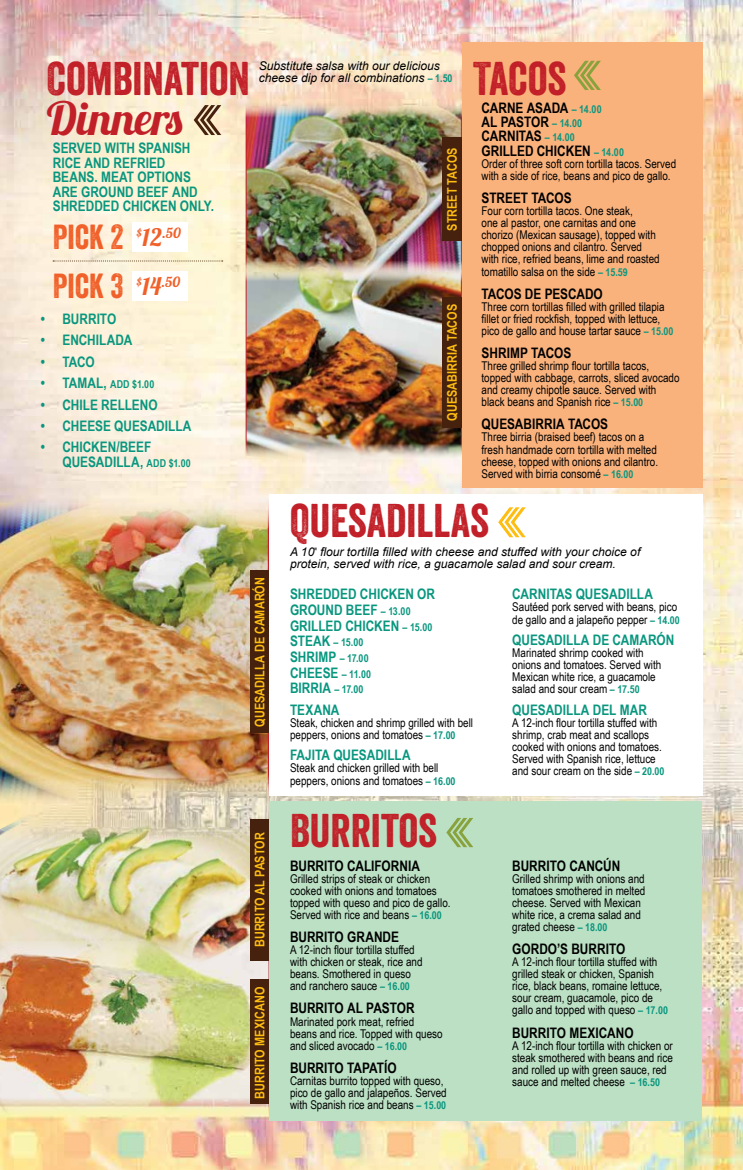
<style>
.page{position:relative;width:743px;height:1170px;background:#fff}
.page>*{position:absolute;margin:0;border:0;box-sizing:border-box;transform-origin:0 0}
.t1{font:45.88px "Veneer";color:#c22028}
.t2{font:45.88px "Lobster 1.3";color:#c22028}
.t3{font:33.75px/48.9px "Veneer";color:#f16029}
.t4{font:700 14.5px/14.5px "Arial Narrow";color:#08967e}
.t5{font:700 14.5px/14.5px "Arial Narrow";color:#000}
.t6{font:14px "Lobster 1.3";color:#f16029}
.t7{font:700 13.25px "Arial Narrow";letter-spacing:.005em;color:#febd11}
.t8{font:12px/12px "Arial Narrow";color:#000}
.t9{font:italic 12px/12px "Arial";color:#000}
.t10{font:700 10.88px "Arial Narrow";letter-spacing:.015em;color:#08967e}
.s1{font-size:24.12px}
.s2{font-size:14.5px}
.s3{font-size:10.88px}
.s4{font-family:"Arial Narrow";font-weight:700;font-style:normal;font-size:10.88px;color:#08967e}
.s5{font-size:10.88px;color:#08967e}
.s6{font-weight:700;font-size:10.88px;color:#08967e}
.s7{font-family:"Acumin Pro Extra Cond";font-style:normal}
</style>
<div class="page">
<img style="left:0;top:0;width:742px;height:1170px">
<img style="left:0;top:497px;width:269px;height:310px">
<div style="left:250px;top:571px;width:19px;height:162px;background:#45210e"></div>
<img style="left:0;top:971px;width:269px;height:150px">
<div style="left:250px;top:979px;width:19px;height:125px;background:#45210e"></div>
<img style="left:0;top:809px;width:269px;height:162px">
<div style="left:250px;top:819px;width:19px;height:141px;background:#45210e"></div>
<div style="left:269px;top:802px;width:433px;height:319px;background:#bbe0c4"></div>
<svg style="left:446px;top:818px;width:27px;height:29px"></svg>
<div style="left:462px;top:42px;width:240px;height:446px;background:#fab27d"></div>
<svg style="left:574px;top:61px;width:27px;height:29px"></svg>
<svg style="left:194px;top:105px;width:27px;height:30px"></svg>
<svg style="left:53px;top:261px;width:170px;height:1px"></svg>
<div style="left:132px;top:222px;width:56px;height:30px;background:#fff"></div>
<div style="left:132px;top:271px;width:56px;height:30px;background:#fff"></div>
<img style="left:247px;top:104px;width:213px;height:161px">
<div style="left:245px;top:102px;width:217px;height:174px;border:1px solid #c22028"></div>
<img style="left:247px;top:267px;width:213px;height:191px">
<div style="left:442px;top:138px;width:20px;height:103px;background:#45210e"></div>
<div style="left:442px;top:297px;width:20px;height:131px;background:#45210e"></div>
<div style="left:269px;top:494px;width:433px;height:301px;background:#fff"></div>
<svg style="left:498px;top:507px;width:27px;height:30px"></svg>
<h1 class="t1" style="left:47px;top:51px;width:205px">COMBINATION</h1>
<h1 class="t2" style="left:47px;top:89px;width:138px">Dinners</h1>
<p class="t4" style="left:53px;top:140px;width:163px">SERVED WITH SPANISH<br>RICE AND REFRIED<br>BEANS. MEAT OPTIONS<br>ARE GROUND BEEF AND<br>SHREDDED CHICKEN ONLY.</p>
<h2 class="t3" style="left:53px;top:212px;width:73px">PICK 2<br>PICK 3</h2>
<p class="t6" style="left:136px;top:224px;width:46px">$<span class="s1">12</span>.50</p>
<p class="t6" style="left:136px;top:273px;width:45px">$<span class="s1">14</span>.50</p>
<p class="t4" style="left:41px;top:311px;width:77px">• BURRITO</p>
<p class="t4" style="left:41px;top:332px;width:93px">• ENCHILADA</p>
<p class="t4" style="left:41px;top:354px;width:55px">• TACO</p>
<p class="t10" style="left:41px;top:376px;width:115px"><span class="s2">• TAMAL,</span> ADD $1.00</p>
<p class="t4" style="left:41px;top:397px;width:118px">• CHILE RELLENO</p>
<p class="t4" style="left:41px;top:418px;width:152px">• CHEESE QUESADILLA</p>
<p class="t4" style="left:62px;top:439px;width:130px;text-indent:-22px">• CHICKEN/BEEF<br>QUESADILLA, <span class="s3">ADD $1.00</span></p>
<p class="t9" style="left:259px;top:60px;width:195px">Substitute salsa with our delicious cheese dip for all combinations <span class="s4">– 1.50</span></p>
<p class="t7" style="left:442px;top:231px;width:85px;rotate:-90deg">STREET TACOS</p>
<p class="t7" style="left:442px;top:421px;width:118px;rotate:-90deg">QUESABIRRIA TACOS</p>
<h1 class="t1" style="left:473px;top:50px;width:95px">TACOS</h1>
<p class="t5" style="left:481px;top:99px;width:144px">CARNE ASADA <span class="s5">– 14.00<br></span>AL PASTOR <span class="s5">– 14.00<br></span>CARNITAS <span class="s5">– 14.00<br></span>GRILLED CHICKEN <span class="s5">– 14.00</span></p>
<p class="t8" style="left:481px;top:157px;width:196px">Order of three soft corn tortilla tacos. Served with a side of rice, beans and pico de gallo.</p>
<p class="t5" style="left:481px;top:190px;width:92px">STREET TACOS</p>
<p class="t8" style="left:481px;top:205px;width:180px">Four corn tortilla tacos. One steak,<br>one al pastor, one carnitas and one chorizo (Mexican sausage), topped with chopped onions and cilantro. Served with rice, refried beans, lime and roasted tomatillo salsa on the side <span class="s6">– 15.59</span></p>
<p class="t5" style="left:481px;top:286px;width:123px">TACOS DE PESCADO</p>
<p class="t8" style="left:481px;top:300px;width:193px">Three corn tortillas filled with grilled tilapia fillet or fried rockfish, topped with lettuce, pico de gallo and house tartar sauce <span class="s6">– 15.00</span></p>
<p class="t5" style="left:481px;top:345px;width:91px">SHRIMP TACOS</p>
<p class="t8" style="left:481px;top:359px;width:199px">Three grilled shrimp flour tortilla tacos, topped with cabbage, carrots, sliced avocado and creamy chipotle sauce. Served with black beans and Spanish rice <span class="s6">– 15.00</span></p>
<p class="t5" style="left:481px;top:416px;width:128px">QUESABIRRIA TACOS</p>
<p class="t8" style="left:481px;top:431px;width:178px">Three birria (braised beef) tacos on a fresh handmade corn tortilla with melted cheese, topped with onions and cilantro.<br>Served with birria consomé <span class="s6">– 16.00</span></p>
<h1 class="t1" style="left:290px;top:493px;width:200px">QUESADILLAS</h1>
<p class="t9" style="left:290px;top:546px;width:352px">A 10<span class="s7">"</span> flour tortilla filled with cheese and stuffed with your choice of protein, served with rice, a guacamole salad and sour cream.</p>
<p class="t7" style="left:250px;top:727px;width:151px;rotate:-90deg">QUESADILLA DE CAMARÓN</p>
<p class="t7" style="left:250px;top:947px;width:116px;rotate:-90deg">BURRITO AL PASTOR</p>
<p class="t7" style="left:250px;top:1099px;width:113px;rotate:-90deg">BURRITO MEXICANO</p>
<p class="t4" style="left:290px;top:586px;width:146px;line-height:15.6px">SHREDDED CHICKEN OR<br>GROUND BEEF <span class="s3">– 13.00<br></span>GRILLED CHICKEN <span class="s3">– 15.00</span></p>
<p class="t10" style="left:290px;top:634px;width:75px"><span class="s2">STEAK</span> – 15.00</p>
<p class="t4" style="left:290px;top:648px;width:83px;line-height:15.6px">SHRIMP <span class="s3">– 17.00<br></span>CHEESE <span class="s3">– 11.00<br></span>BIRRIA <span class="s3">– 17.00</span></p>
<p class="t4" style="left:290px;top:702px;width:51px">TEXANA</p>
<p class="t8" style="left:290px;top:716px;width:184px">Steak, chicken and shrimp grilled with bell peppers, onions and tomatoes <span class="s6">– 17.00</span></p>
<p class="t4" style="left:290px;top:747px;width:122px">FAJITA QUESADILLA</p>
<p class="t8" style="left:290px;top:762px;width:167px">Steak and chicken grilled with bell peppers, onions and tomatoes <span class="s6">– 16.00</span></p>
<h1 class="t1" style="left:290px;top:803px;width:149px">BURRITOS</h1>
<p class="t5" style="left:290px;top:858px;width:131px">BURRITO CALIFORNIA</p>
<p class="t8" style="left:290px;top:872px;width:162px">Grilled strips of steak or chicken cooked with onions and tomatoes topped with queso and pico de gallo.<br>Served with rice and beans <span class="s6">– 16.00</span></p>
<p class="t5" style="left:290px;top:929px;width:111px">BURRITO GRANDE</p>
<p class="t8" style="left:290px;top:943px;width:134px">A 12-inch flour tortilla stuffed with chicken or steak, rice and beans. Smothered in queso and ranchero sauce <span class="s6">– 16.00</span></p>
<p class="t5" style="left:290px;top:1000px;width:126px">BURRITO AL PASTOR</p>
<p class="t8" style="left:290px;top:1015px;width:154px">Marinated pork meat, refried beans and rice. Topped with queso and sliced avocado <span class="s6">– 16.00</span></p>
<p class="t5" style="left:290px;top:1060px;width:108px">BURRITO TAPATÍO</p>
<p class="t8" style="left:290px;top:1074px;width:158px">Carnitas burrito topped with queso, pico de gallo and jalapeños. Served with Spanish rice and beans <span class="s6">– 15.00</span></p>
<p class="t4" style="left:512px;top:586px;width:142px">CARNITAS QUESADILLA</p>
<p class="t8" style="left:512px;top:601px;width:169px">Sautéed pork served with beans, pico de gallo and a jalapeño pepper <span class="s6">– 14.00</span></p>
<p class="t4" style="left:512px;top:632px;width:164px">QUESADILLA DE CAMARÓN</p>
<p class="t8" style="left:512px;top:646px;width:150px">Marinated shrimp cooked with onions and tomatoes. Served with<br>Mexican white rice, a guacamole salad and sour cream <span class="s6">– 17.50</span></p>
<p class="t4" style="left:512px;top:702px;width:136px">QUESADILLA DEL MAR</p>
<p class="t8" style="left:512px;top:716px;width:154px">A 12-inch flour tortilla stuffed with shrimp, crab meat and scallops cooked with onions and tomatoes.<br>Served with Spanish rice, lettuce and sour cream on the side <span class="s6">– 20.00</span></p>
<p class="t5" style="left:512px;top:858px;width:110px">BURRITO CANCÚN</p>
<p class="t8" style="left:512px;top:872px;width:134px">Grilled shrimp with onions and tomatoes smothered in melted cheese. Served with Mexican white rice, a crema salad and grated cheese <span class="s6">– 18.00</span></p>
<p class="t5" style="left:512px;top:941px;width:114px">GORDO’S BURRITO</p>
<p class="t8" style="left:512px;top:956px;width:157px">A 12-inch flour tortilla stuffed with grilled steak or chicken, Spanish rice, black beans, romaine lettuce, sour cream, guacamole, pico de gallo and topped with queso <span class="s6">– 17.00</span></p>
<p class="t5" style="left:512px;top:1025px;width:123px">BURRITO MEXICANO</p>
<p class="t8" style="left:512px;top:1039px;width:162px">A 12-inch flour tortilla with chicken or steak smothered with beans and rice and rolled up with green sauce, red sauce and melted cheese <span class="s6">– 16.50</span></p>
</div>
